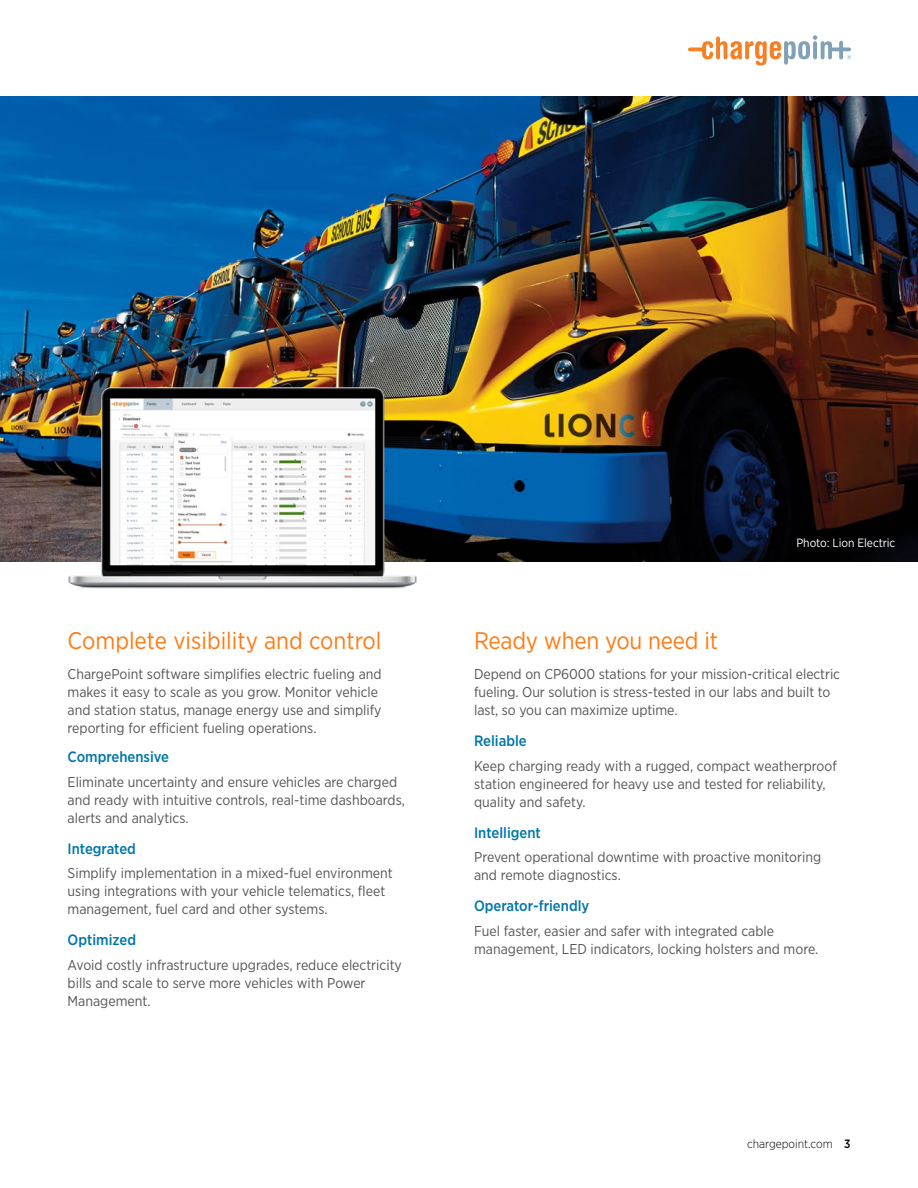
<style>
.page{position:relative;width:918px;height:1188px;background:#fff}
.page>*{position:absolute;margin:0;border:0;box-sizing:border-box;transform-origin:0 0}
.t1{font:24px "Gotham Narrow";color:#ff7a14}
.t2{font:500 15px "Gotham Narrow";color:#0076a8}
.t3{font:14.25px/18px "Gotham Narrow";color:#555}
.t4{font:12px "Gotham Narrow";letter-spacing:-.005em;color:#fff}
.t5{font:300 12px "Gotham Narrow";color:#000}
.s1{font-weight:500}
</style>
<div class="page">
<svg style="left:688px;top:35px;width:163px;height:31px"></svg>
<img style="left:0;top:97px;width:918px;height:464px">
<img style="left:34px;top:372px;width:416px;height:217px">
<h1 class="t1" style="left:68px;top:625px;width:315px">Complete visibility and control</h1>
<p class="t3" style="left:68px;top:665px;width:316px">ChargePoint software simplifies electric fueling and makes it easy to scale as you grow. Monitor vehicle and station status, manage energy use and simplify reporting for efficient fueling operations.</p>
<p class="t2" style="left:68px;top:748px;width:103px">Comprehensive</p>
<p class="t3" style="left:68px;top:772px;width:339px">Eliminate uncertainty and ensure vehicles are charged and ready with intuitive controls, real-time dashboards, alerts and analytics.</p>
<p class="t2" style="left:68px;top:839px;width:70px">Integrated</p>
<p class="t3" style="left:68px;top:864px;width:327px">Simplify implementation in a mixed-fuel environment using integrations with your vehicle telematics, fleet management, fuel card and other systems.</p>
<p class="t2" style="left:68px;top:930px;width:70px">Optimized</p>
<p class="t3" style="left:68px;top:955px;width:336px">Avoid costly infrastructure upgrades, reduce electricity bills and scale to serve more vehicles with Power<br>Management.</p>
<p class="t4" style="left:796px;top:535px;width:100px">Photo: Lion Electric</p>
<h1 class="t1" style="left:474px;top:625px;width:245px">Ready when you need it</h1>
<p class="t3" style="left:474px;top:665px;width:367px">Depend on CP6000 stations for your mission-critical electric fueling. Our solution is stress-tested in our labs and built to last, so you can maximize uptime.</p>
<p class="t2" style="left:474px;top:732px;width:54px">Reliable</p>
<p class="t3" style="left:474px;top:757px;width:364px">Keep charging ready with a rugged, compact weatherproof station engineered for heavy use and tested for reliability, quality and safety.</p>
<p class="t2" style="left:474px;top:823px;width:68px">Intelligent</p>
<p class="t3" style="left:474px;top:848px;width:349px">Prevent operational downtime with proactive monitoring and remote diagnostics.</p>
<p class="t2" style="left:474px;top:897px;width:117px">Operator-friendly</p>
<p class="t3" style="left:474px;top:922px;width:346px">Fuel faster, easier and safer with integrated cable management, LED indicators, locking holsters and more.</p>
<p class="t5" style="left:747px;top:1136px;width:105px">chargepoint.com <span class="s1">3</span></p>
</div>
